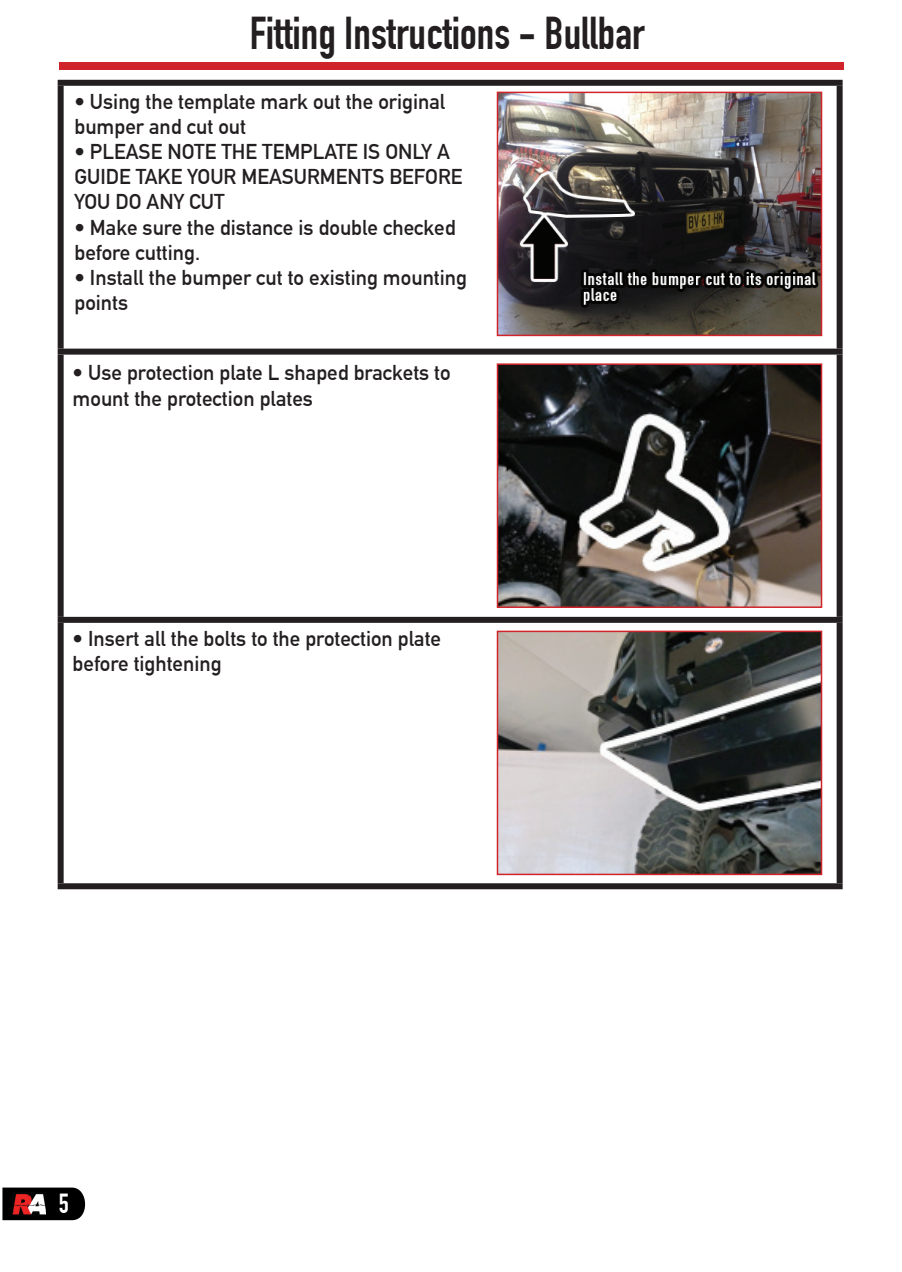
<style>
.page{position:relative;width:902px;height:1272px;background:#fff}
.page>*{position:absolute;margin:0;border:0;box-sizing:border-box;transform-origin:0 0}
.t1{font:700 45px "DIN Condensed";color:#231f20}
.t2{font:700 27px "DIN Condensed";color:#fff}
.t3{font:700 21px/25.2px "DIN Alternate";color:#231f20}
</style>
<div class="page">
<div style="left:58px;top:62px;width:785px;height:8px;background:#d1232a"></div>
<svg style="left:2px;top:1187px;width:84px;height:33px;background:#161616"></svg>
<img style="left:13px;top:1192px;width:33px;height:24px">
<div style="left:58px;top:80px;width:785px;height:6px;background:#231f20"></div>
<div style="left:58px;top:86px;width:6px;height:263px;background:#231f20"></div>
<div style="left:837px;top:86px;width:6px;height:263px;background:#231f20"></div>
<div style="left:58px;top:349px;width:785px;height:6px;background:#231f20"></div>
<div style="left:58px;top:355px;width:6px;height:262px;background:#231f20"></div>
<div style="left:837px;top:355px;width:6px;height:262px;background:#231f20"></div>
<div style="left:58px;top:617px;width:785px;height:6px;background:#231f20"></div>
<div style="left:58px;top:623px;width:6px;height:260px;background:#231f20"></div>
<div style="left:837px;top:623px;width:6px;height:260px;background:#231f20"></div>
<div style="left:58px;top:883px;width:785px;height:6px;background:#231f20"></div>
<img style="left:500px;top:95px;width:319px;height:238px">
<div style="left:497px;top:92px;width:325px;height:244px;border:2px solid #d1232a"></div>
<img style="left:500px;top:366px;width:319px;height:239px">
<div style="left:497px;top:363px;width:325px;height:245px;border:2px solid #d1232a"></div>
<img style="left:500px;top:634px;width:319px;height:238px">
<div style="left:497px;top:631px;width:325px;height:244px;border:2px solid #d1232a"></div>
<h1 class="t1" style="left:250px;top:7px;width:396px">Fitting Instructions - Bullbar</h1>
<p class="t3" style="left:74px;top:87px;width:372px">• Using the template mark out the original bumper and cut out</p>
<p class="t3" style="left:74px;top:138px;width:390px">• PLEASE NOTE THE TEMPLATE IS ONLY A<br>GUIDE TAKE YOUR MEASURMENTS BEFORE<br>YOU DO ANY CUT</p>
<p class="t3" style="left:74px;top:213px;width:383px">• Make sure the distance is double checked before cutting.</p>
<p class="t3" style="left:74px;top:264px;width:394px">• Install the bumper cut to existing mounting points</p>
<p class="t3" style="left:73px;top:359px;width:379px">• Use protection plate L shaped brackets to mount the protection plates</p>
<p class="t3" style="left:73px;top:625px;width:370px">• Insert all the bolts to the protection plate before tightening</p>
<p class="t2" style="left:59px;top:1188px;width:12px">5</p>
</div>
